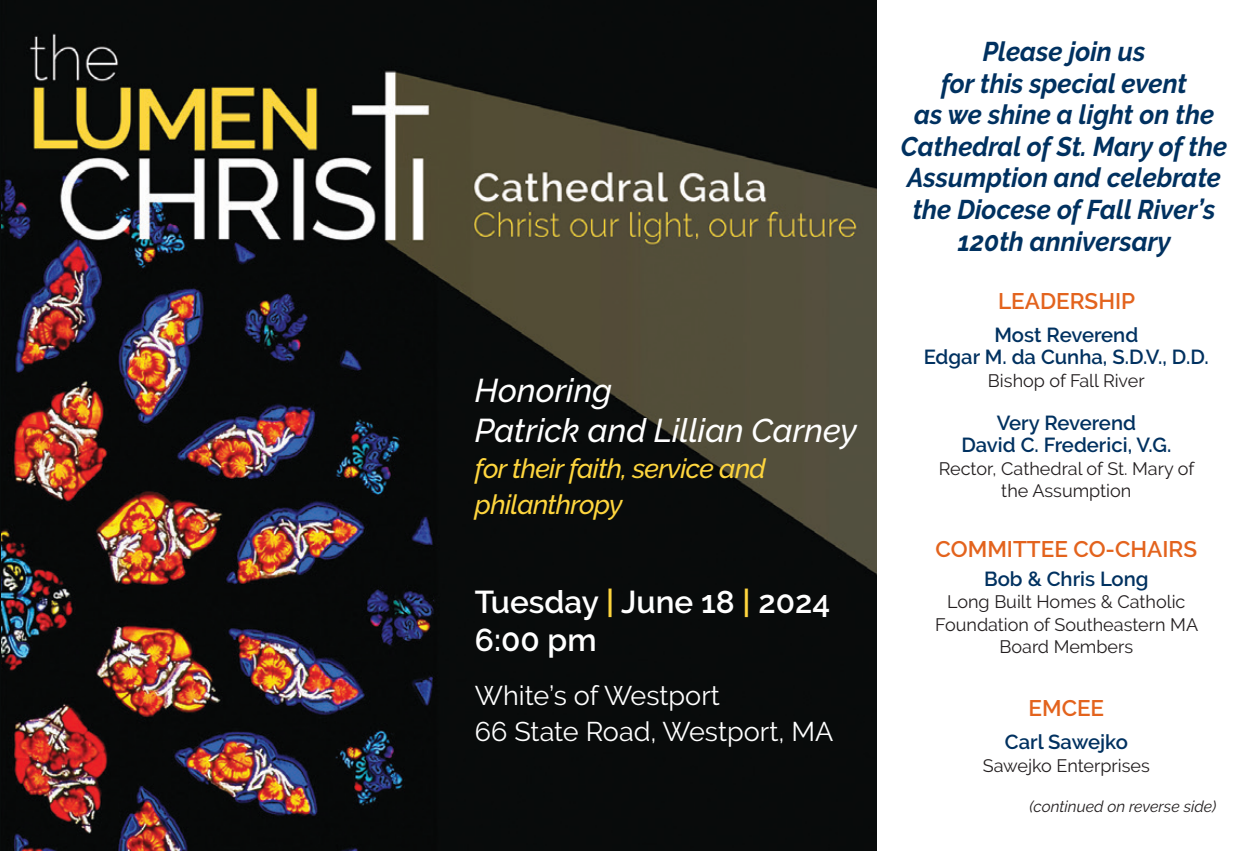
<style>
.page{position:relative;width:1256px;height:851px;background:#fff}
.page>*{position:absolute;margin:0;border:0;box-sizing:border-box;transform-origin:0 0}
.t1{font:italic 500 32.85px/40.5px "Raleway";color:#fff}
.t2{font:600 31.5px "Raleway";color:#fff}
.t3{font:italic 700 27px/31.5px "Raleway";color:#003160;text-align:center;scale:.95 1}
.t4{font:27px "Raleway";color:#fff}
.t5{font:italic 500 27px/36px "Raleway";letter-spacing:-.025em;color:#ffd63e}
.t6{font:600 22.5px "Raleway";color:#e3631d}
.t7{font:600 20.25px/22.5px "Raleway";color:#003160;text-align:center}
.t8{font:18px/22.5px "Raleway";color:#231f20;text-align:center}
.t9{font:italic 15.75px "Raleway";color:#231f20}
.s1{color:#ffd63e}
</style>
<div class="page">
<img style="left:1px;top:0;width:875px;height:850px">
<p class="t1" style="left:475px;top:370px;width:383px">Honoring<br>Patrick and Lillian Carney</p>
<p class="t5" style="left:475px;top:450px;width:292px">for their faith, service and philanthropy</p>
<p class="t2" style="left:475px;top:583px;width:357px">Tuesday <span class="s1">|</span> June 18 <span class="s1">|</span> 2024</p>
<p class="t2" style="left:475px;top:621px;width:123px">6:00 pm</p>
<p class="t4" style="left:475px;top:680px;width:246px">White’s of Westport</p>
<p class="t4" style="left:475px;top:716px;width:360px">66 State Road, Westport, MA</p>
<p class="t3" style="left:901px;top:36px;width:345px">Please join us<br>for this special event<br>as we shine a light on the<br>Cathedral of St. Mary of the<br>Assumption and celebrate the Diocese of Fall River’s<br>120th anniversary</p>
<p class="t6" style="left:998px;top:288px;width:139px">LEADERSHIP</p>
<p class="t7" style="left:994px;top:323px;width:145px">Most Reverend</p>
<p class="t7" style="left:924px;top:346px;width:286px">Edgar M. da Cunha, S.D.V., D.D.</p>
<p class="t8" style="left:988px;top:369px;width:158px">Bishop of Fall River</p>
<p class="t7" style="left:961px;top:411px;width:212px">Very Reverend<br>David C. Frederici, V.G.</p>
<p class="t8" style="left:938px;top:457px;width:257px">Rector, Cathedral of St. Mary of the Assumption</p>
<p class="t6" style="left:935px;top:535px;width:263px">COMMITTEE CO-CHAIRS</p>
<p class="t7" style="left:984px;top:567px;width:166px">Bob &amp; Chris Long</p>
<p class="t8" style="left:935px;top:590px;width:264px">Long Built Homes &amp; Catholic<br>Foundation of Southeastern MA<br>Board Members</p>
<p class="t6" style="left:1028px;top:695px;width:77px">EMCEE</p>
<p class="t7" style="left:1004px;top:730px;width:125px">Carl Sawejko</p>
<p class="t8" style="left:982px;top:754px;width:169px">Sawejko Enterprises</p>
<p class="t9" style="left:1029px;top:796px;width:188px">(continued on reverse side)</p>
</div>
